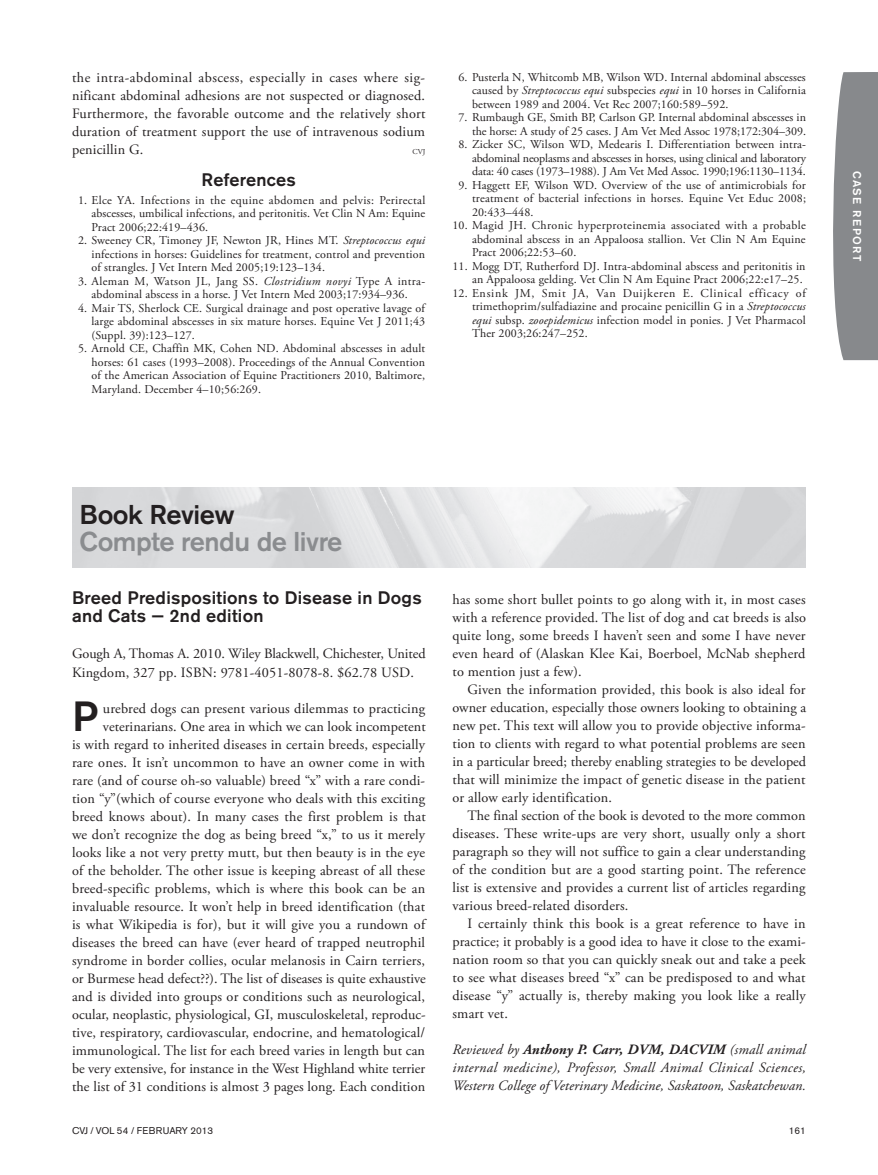
<style>
.page{position:relative;width:878px;height:1175px;background:#fff}
.page>*{position:absolute;margin:0;border:0;box-sizing:border-box;transform-origin:0 0}
.t1{font:500 41.85px "Akzidenz Grotesk BE";color:#231f20}
.t2{font:500 27px "Akzidenz Grotesk BE";letter-spacing:-.015em;color:#8a8c8f}
.t3{font:500 27px "Akzidenz Grotesk BE";letter-spacing:-.015em;color:#231f20}
.t4{font:500 18px/18px "Akzidenz Grotesk BE";letter-spacing:.015em;color:#231f20}
.t5{font:14.25px/18px "Adobe Garamond Pro";letter-spacing:.01em;color:#231f20;text-align:justify}
.t6{font:italic 14.25px/18px "Adobe Garamond Pro";letter-spacing:.005em;color:#231f20;text-align:justify}
.t7{font:12px/13.5px "Adobe Garamond Pro";letter-spacing:.01em;color:#231f20;text-align:justify}
.t8{font:500 11.25px "Akzidenz Grotesk BE";letter-spacing:.125em;color:#fff}
.t9{font:9.75px "Akzidenz Grotesk BE";color:#231f20}
.t10{font:7.5px "Adobe Garamond Pro";color:#231f20}
.s1{font-style:italic}
.s2{font-weight:700}
</style>
<div class="page">
<svg style="left:833px;top:72px;width:45px;height:288px;background:#919396"></svg>
<img style="left:72px;top:488px;width:734px;height:80px">
<p class="t5" style="left:72px;top:69px;width:355px">the intra-abdominal abscess, especially in cases where sig&shy;nificant abdominal adhesions are not suspected or diagnosed.<br>Furthermore, the favorable outcome and the relatively short duration of treatment support the use of intravenous sodium penicillin G.</p>
<p class="t10" style="left:412px;top:147px;width:15px">CVJ</p>
<p class="t4" style="left:201px;top:170px;width:96px">References</p>
<p class="t7" style="left:92px;top:194px;width:335px;text-indent:-14px">1. Elce YA. Infections in the equine abdomen and pelvis: Perirectal abscesses, umbilical infections, and peritonitis. Vet Clin N Am: Equine Pract 2006;22:419–436.</p>
<p class="t7" style="left:92px;top:234px;width:335px;text-indent:-14px">2. Sweeney CR, Timoney JF, Newton JR, Hines MT. <span class="s1">Streptococcus equi </span>infections in horses: Guidelines for treatment, control and prevention of strangles. J Vet Intern Med 2005;19:123–134.</p>
<p class="t7" style="left:78px;top:275px;width:349px;text-align:center">3. Aleman M, Watson JL, Jang SS. <span class="s1">Clostridium novyi</span> Type A intra&shy;abdominal abscess in a horse. J Vet Intern Med 2003;17:934–936.</p>
<p class="t7" style="left:92px;top:302px;width:335px;text-indent:-14px">4. Mair TS, Sherlock CE. Surgical drainage and post operative lavage of large abdominal abscesses in six mature horses. Equine Vet J 2011;43 (Suppl. 39):123–127.</p>
<p class="t7" style="left:92px;top:342px;width:335px;text-indent:-14px">5. Arnold CE, Chaffin MK, Cohen ND. Abdominal abscesses in adult horses: 61 cases (1993–2008). Proceedings of the Annual Convention of the American Association of Equine Practitioners 2010, Baltimore, Maryland. December 4–10;56:269.</p>
<p class="t7" style="left:472px;top:71px;width:335px;text-indent:-14px">6. Pusterla N, Whitcomb MB, Wilson WD. Internal abdominal abscesses caused by <span class="s1">Streptococcus equi</span> subspecies <span class="s1">equi</span> in 10 horses in California between 1989 and 2004. Vet Rec 2007;160:589–592.</p>
<p class="t7" style="left:458px;top:111px;width:349px;text-align:right">7. Rumbaugh GE, Smith BP, Carlson GP. Internal abdominal abscesses in the horse: A study of 25 cases. J Am Vet Med Assoc 1978;172:304–309.</p>
<p class="t7" style="left:472px;top:138px;width:335px;text-indent:-14px">8. Zicker SC, Wilson WD, Medearis I. Differentiation between intra&shy;abdominal neoplasms and abscesses in horses, using clinical and laboratory data: 40 cases (1973–1988). J Am Vet Med Assoc. 1990;196:1130–1134.</p>
<p class="t7" style="left:472px;top:179px;width:336px;text-indent:-14px">9. Haggett EF, Wilson WD. Overview of the use of antimicrobials for treatment of bacterial infections in horses. Equine Vet Educ 2008; 20:433–448.</p>
<p class="t7" style="left:472px;top:219px;width:335px;text-indent:-20px">10. Magid JH. Chronic hyperproteinemia associated with a probable abdominal abscess in an Appaloosa stallion. Vet Clin N Am Equine Pract 2006;22:53–60.</p>
<p class="t7" style="left:452px;top:260px;width:354px;text-align:right">11. Mogg DT, Rutherford DJ. Intra-abdominal abscess and peritonitis in an Appaloosa gelding. Vet Clin N Am Equine Pract 2006;22:e17–25.</p>
<p class="t7" style="left:472px;top:287px;width:335px;text-indent:-19px">12. Ensink JM, Smit JA, Van Duijkeren E. Clinical efficacy of trimethoprim/sulfadiazine and procaine penicillin G in a <span class="s1">Streptococcus equi</span> subsp. <span class="s1">zooepidemicus</span> infection model in ponies. J Vet Pharmacol Ther 2003;26:247–252.</p>
<h2 class="t3" style="left:80px;top:498px;width:157px">Book Review</h2>
<h2 class="t2" style="left:80px;top:525px;width:264px">Compte rendu de livre</h2>
<p class="t4" style="left:72px;top:589px;width:351px">Breed Predispositions to Disease in Dogs and Cats — 2nd edition</p>
<p class="t5" style="left:72px;top:645px;width:355px">Gough A, Thomas A. 2010. Wiley Blackwell, Chichester, United<br>Kingdom, 327 pp. ISBN: 9781-4051-8078-8. $62.78 USD.</p>
<h1 class="t1" style="left:72px;top:690px;width:28px">P</h1>
<p class="t5" style="left:72px;top:699px;width:355px;text-align:right">urebred dogs can present various dilemmas to practicing veterinarians. One area in which we can look incompetent<br>is with regard to inherited diseases in certain breeds, especially rare ones. It isn’t uncommon to have an owner come in with rare (and of course oh-so valuable) breed “x” with a rare condi&shy;tion “y”(which of course everyone who deals with this exciting breed knows about). In many cases the first problem is that we don’t recognize the dog as being breed “x,” to us it merely looks like a not very pretty mutt, but then beauty is in the eye of the beholder. The other issue is keeping abreast of all these breed-specific problems, which is where this book can be an invaluable resource. It won’t help in breed identification (that is what Wikipedia is for), but it will give you a rundown of diseases the breed can have (ever heard of trapped neutrophil syndrome in border collies, ocular melanosis in Cairn terriers, or Burmese head defect??). The list of diseases is quite exhaustive and is divided into groups or conditions such as neurological, ocular, neoplastic, physiological, GI, musculoskeletal, reproduc&shy;tive, respiratory, cardiovascular, endocrine, and hematological/ immunological. The list for each breed varies in length but can be very extensive, for instance in the West Highland white terrier the list of 31 conditions is almost 3 pages long. Each condition</p>
<p class="t5" style="left:452px;top:590px;width:355px">has some short bullet points to go along with it, in most cases with a reference provided. The list of dog and cat breeds is also quite long, some breeds I haven’t seen and some I have never even heard of (Alaskan Klee Kai, Boerboel, McNab shepherd to mention just a few).</p>
<p class="t5" style="left:452px;top:680px;width:355px;text-indent:15px">Given the information provided, this book is also ideal for owner education, especially those owners looking to obtaining a new pet. This text will allow you to provide objective informa&shy;tion to clients with regard to what potential problems are seen in a particular breed; thereby enabling strategies to be developed that will minimize the impact of genetic disease in the patient or allow early identification.</p>
<p class="t5" style="left:452px;top:806px;width:354px;text-indent:15px">The final section of the book is devoted to the more common diseases. These write-ups are very short, usually only a short paragraph so they will not suffice to gain a clear understanding of the condition but are a good starting point. The reference list is extensive and provides a current list of articles regarding various breed-related disorders.</p>
<p class="t5" style="left:452px;top:914px;width:355px;text-indent:15px">I certainly think this book is a great reference to have in practice; it probably is a good idea to have it close to the exami&shy;nation room so that you can quickly sneak out and take a peek to see what diseases breed “x” can be predisposed to and what disease “y” actually is, thereby making you look like a really smart vet.</p>
<p class="t6" style="left:452px;top:1040px;width:355px">Reviewed by <span class="s2">Anthony P. Carr, DVM, DACVIM</span> (small animal internal medicine), Professor, Small Animal Clinical Sciences, Western College of Veterinary Medicine, Saskatoon, Saskatchewan.</p>
<p class="t9" style="left:72px;top:1125px;width:143px">CVJ / VOL 54 / FEBRUARY 2013</p>
<p class="t9" style="left:788px;top:1125px;width:19px">161</p>
<p class="t8" style="left:864px;top:171px;width:92px;rotate:90deg">CASE REPORT</p>
</div>
